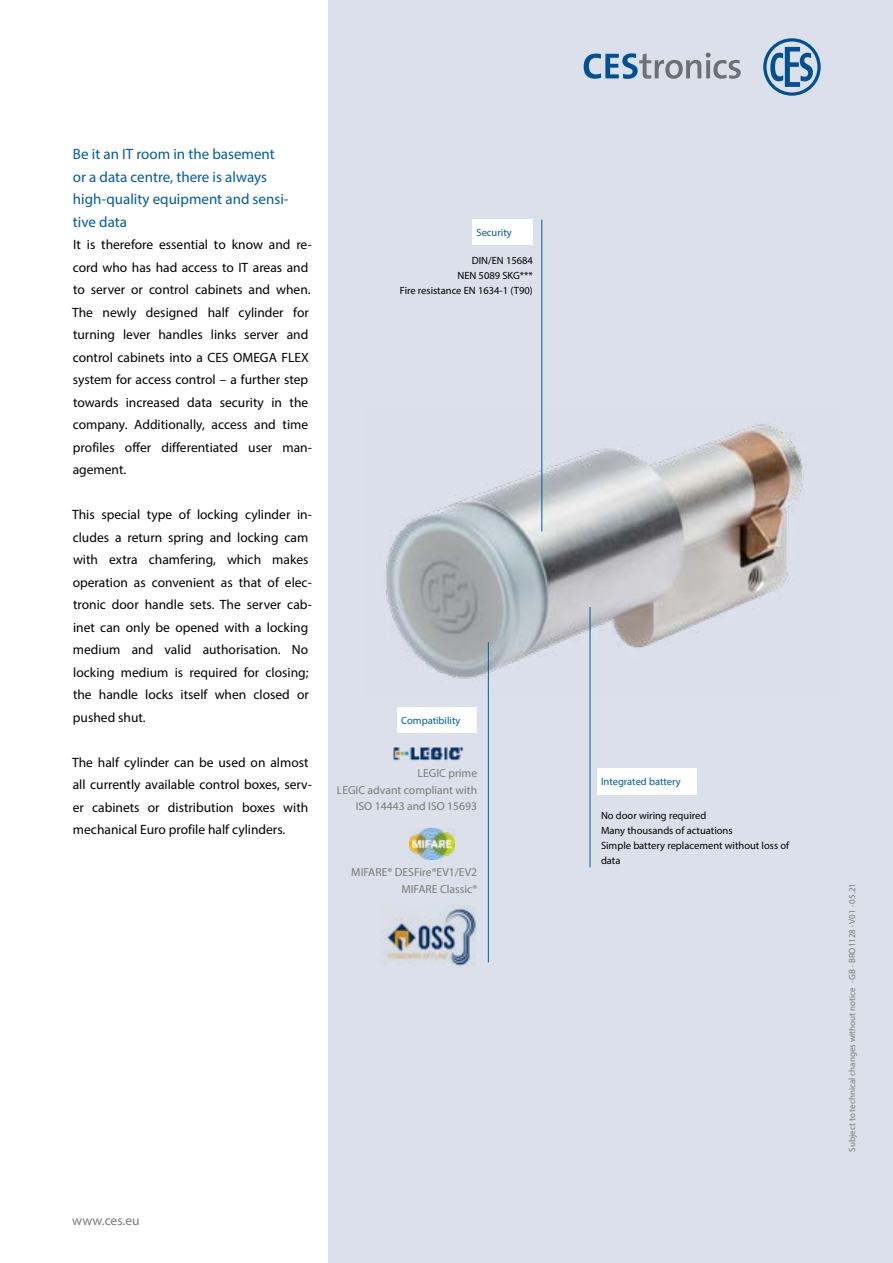
<style>
.page{position:relative;width:893px;height:1263px;background:#fff}
.page>*{position:absolute;margin:0;border:0;box-sizing:border-box;transform-origin:0 0}
.t1{font:15px/22.5px "Myriad Pro";color:#005ca0}
.t2{font:13.5px/22.5px "Myriad Pro";color:#000}
.t3{font:13.5px "Myriad Pro";color:#7a7b7a}
.t4{font:11.7px/16.6px "Myriad Pro";color:#7a7b7a;text-align:right}
.t5{font:10.5px/15px "Myriad Pro";color:#000;text-align:right}
.t6{font:10.5px "Myriad Pro";color:#005ca0}
.t7{font:9px "Myriad Pro";color:#7a7b7a}
</style>
<div class="page">
<div style="left:328px;top:0;width:565px;height:1263px;background:#dce0ea"></div>
<svg style="left:584px;top:53px;width:157px;height:26px"></svg>
<svg style="left:763px;top:38px;width:58px;height:58px"></svg>
<img style="left:386px;top:409px;width:418px;height:287px">
<hr style="left:590px;top:607px;width:1px;height:260px;background:#005ca0">
<div style="left:472px;top:220px;width:61px;height:25px;background:#fff"></div>
<div style="left:597px;top:768px;width:99px;height:27px;background:#fff"></div>
<hr style="left:488px;top:642px;width:1px;height:320px;background:#005ca0">
<hr style="left:541px;top:220px;width:1px;height:311px;background:#005ca0">
<img style="left:409px;top:828px;width:46px;height:31px">
<img style="left:393px;top:747px;width:70px;height:14px">
<div style="left:397px;top:707px;width:79px;height:25px;background:#fff"></div>
<img style="left:380px;top:905px;width:96px;height:62px">
<p class="t1" style="left:73px;top:142px;width:217px">Be it an IT room in the basement or a data centre, there is always high-quality equipment and sensi&shy;tive data</p>
<p class="t2" style="left:72px;top:233px;width:241px">It is therefore essential to know and re&shy;cord who has had access to IT areas and to server or control cabinets and when.<br>The newly designed half cylinder for turning lever handles links server and control cabinets into a CES OMEGA FLEX system for access control – a further step towards increased data security in the company. Additionally, access and time profiles offer differentiated user man&shy;agement.</p>
<p class="t2" style="left:72px;top:503px;width:241px">This special type of locking cylinder in&shy;cludes a return spring and locking cam with extra chamfering, which makes operation as convenient as that of elec&shy;tronic door handle sets. The server cab&shy;inet can only be opened with a locking medium and valid authorisation. No locking medium is required for closing; the handle locks itself when closed or pushed shut.</p>
<p class="t2" style="left:72px;top:751px;width:241px">The half cylinder can be used on almost all currently available control boxes, serv&shy;er cabinets or distribution boxes with mechanical Euro profile half cylinders.</p>
<p class="t6" style="left:476px;top:226px;width:37px">Security</p>
<p class="t5" style="left:400px;top:253px;width:135px">DIN/EN 15684<br>NEN 5089 SKG***<br>Fire resistance EN 1634-1 (T90)</p>
<p class="t6" style="left:401px;top:714px;width:61px">Compatibility</p>
<p class="t4" style="left:337px;top:764px;width:142px">LEGIC prime<br>LEGIC advant compliant with<br>ISO 14443 and ISO 15693</p>
<p class="t4" style="left:351px;top:864px;width:127px">MIFARE® DESFire®EV1/EV2<br>MIFARE Classic®</p>
<p class="t3" style="left:72px;top:1212px;width:69px">www.ces.eu</p>
<p class="t6" style="left:601px;top:775px;width:81px">Integrated battery</p>
<p class="t5" style="left:601px;top:808px;width:190px;text-align:left">No door wiring required<br>Many thousands of actuations<br>Simple battery replacement without loss of data</p>
<p class="t7" style="left:846px;top:1151px;width:270px;rotate:-90deg">Subject to technical changes without notice · GB · BRO1128 · V01 · 05.21</p>
</div>
